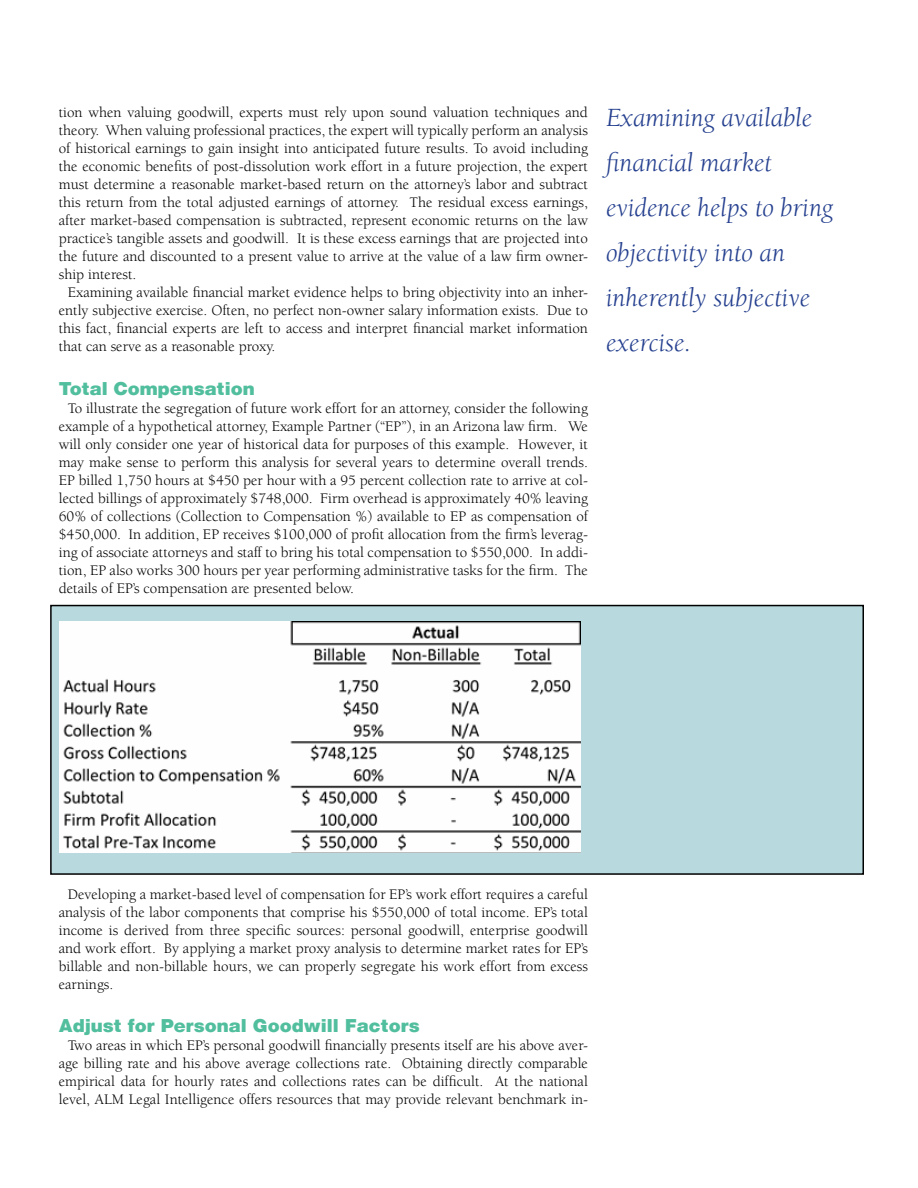
<style>
.page{position:relative;width:918px;height:1188px;background:#fff}
.page>*{position:absolute;margin:0;border:0;box-sizing:border-box;transform-origin:0 0}
.t1{font:italic 27px/45px "Berkeley";color:#25408f}
.t2{font:900 18px "Helvetica";color:#51be9d}
.t3{font:15px/18px "Berkeley";color:#000;text-align:justify}
</style>
<div class="page">
<div style="left:51px;top:606px;width:812px;height:268px;background:#b8dade"></div>
<div style="left:50px;top:605px;width:814px;height:270px;border:2px solid #000"></div>
<img style="left:59px;top:622px;width:521px;height:231px">
<p class="t3" style="left:59px;top:104px;width:531px">tion when valuing goodwill, experts must rely upon sound valuation techniques and</p>
<p class="t3" style="left:59px;top:122px;width:531px">theory. When valuing professional practices, the expert will typically perform an analysis</p>
<p class="t3" style="left:59px;top:140px;width:531px">of historical earnings to gain insight into anticipated future results. To avoid including</p>
<p class="t3" style="left:59px;top:158px;width:531px">the economic benefits of post-dissolution work effort in a future projection, the expert</p>
<p class="t3" style="left:59px;top:176px;width:531px">must determine a reasonable market-based return on the attorney’s labor and subtract</p>
<p class="t3" style="left:59px;top:194px;width:531px">this return from the total adjusted earnings of attorney. The residual excess earnings,</p>
<p class="t3" style="left:59px;top:212px;width:531px">after market-based compensation is subtracted, represent economic returns on the law</p>
<p class="t3" style="left:59px;top:230px;width:531px">practice’s tangible assets and goodwill. It is these excess earnings that are projected into</p>
<p class="t3" style="left:59px;top:248px;width:531px">the future and discounted to a present value to arrive at the value of a law firm owner-</p>
<p class="t3" style="left:59px;top:266px;width:79px">ship interest.</p>
<p class="t3" style="left:68px;top:284px;width:522px">Examining available financial market evidence helps to bring objectivity into an inher-</p>
<p class="t3" style="left:59px;top:302px;width:531px">ently subjective exercise. Often, no perfect non-owner salary information exists. Due to</p>
<p class="t3" style="left:59px;top:320px;width:531px">this fact, financial experts are left to access and interpret financial market information</p>
<p class="t3" style="left:59px;top:338px;width:218px">that can serve as a reasonable proxy.</p>
<p class="t2" style="left:59px;top:376px;width:198px">Total Compensation</p>
<p class="t3" style="left:59px;top:399px;width:531px;text-indent:9px">To illustrate the segregation of future work effort for an attorney, consider the following example of a hypothetical attorney, Example Partner (“EP”), in an Arizona law firm. We will only consider one year of historical data for purposes of this example. However, it may make sense to perform this analysis for several years to determine overall trends.<br>EP billed 1,750 hours at $450 per hour with a 95 percent collection rate to arrive at col&shy;lected billings of approximately $748,000. Firm overhead is approximately 40% leaving 60% of collections (Collection to Compensation %) available to EP as compensation of $450,000. In addition, EP receives $100,000 of profit allocation from the firm’s leverag&shy;ing of associate attorneys and staff to bring his total compensation to $550,000. In addi&shy;tion, EP also works 300 hours per year performing administrative tasks for the firm. The details of EP’s compensation are presented below.</p>
<h1 class="t1" style="left:606px;top:96px;width:228px">Examining available financial market evidence helps to bring objectivity into an inherently subjective exercise.</h1>
<p class="t3" style="left:59px;top:885px;width:531px;text-indent:9px">Developing a market-based level of compensation for EP’s work effort requires a careful analysis of the labor components that comprise his $550,000 of total income. EP’s total income is derived from three specific sources: personal goodwill, enterprise goodwill and work effort. By applying a market proxy analysis to determine market rates for EP’s billable and non-billable hours, we can properly segregate his work effort from excess earnings.</p>
<p class="t2" style="left:59px;top:1013px;width:362px">Adjust for Personal Goodwill Factors</p>
<p class="t3" style="left:59px;top:1036px;width:531px;text-align:center">Two areas in which EP’s personal goodwill financially presents itself are his above aver&shy;age billing rate and his above average collections rate. Obtaining directly comparable empirical data for hourly rates and collections rates can be difficult. At the national level, ALM Legal Intelligence offers resources that may provide relevant benchmark in-</p>
</div>
